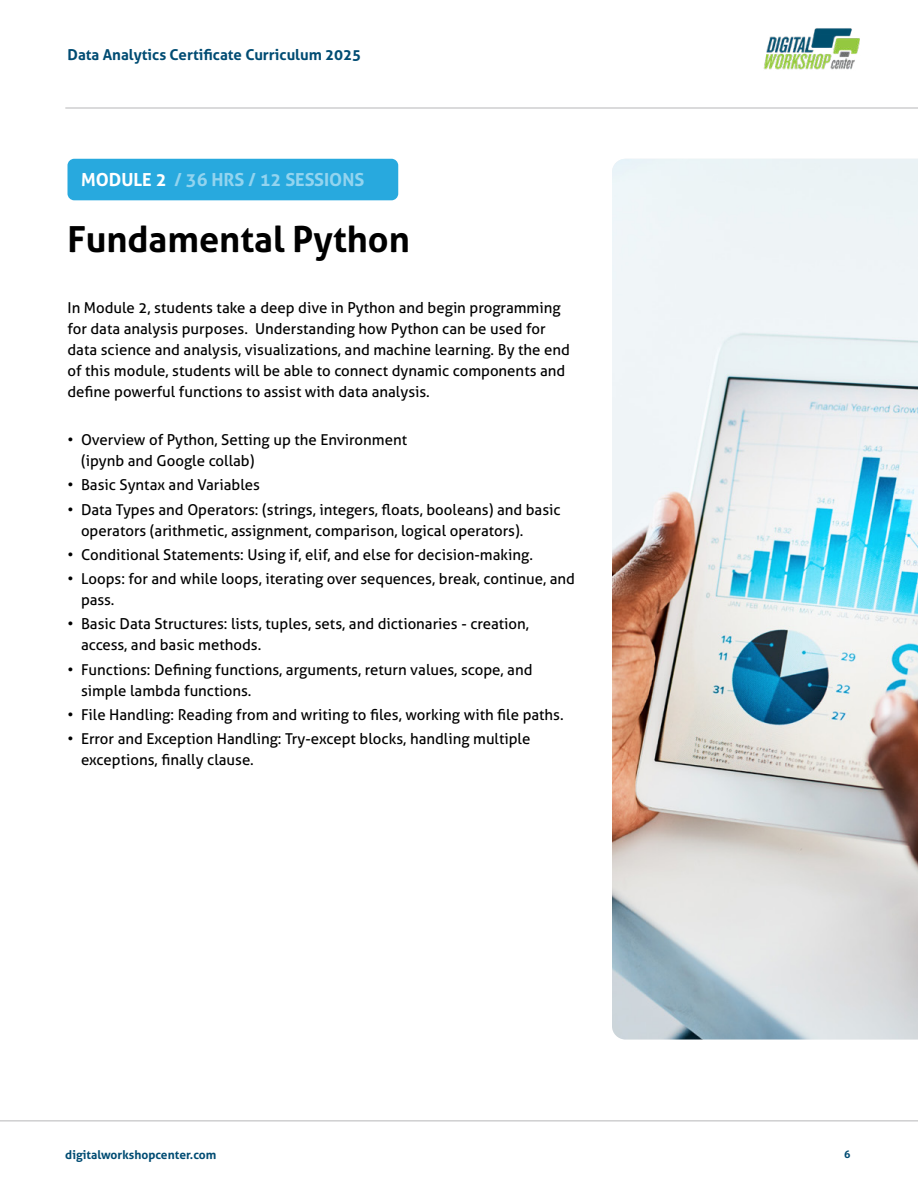
<style>
.page{position:relative;width:918px;height:1188px;background:#fff}
.page>*{position:absolute;margin:0;border:0;box-sizing:border-box;transform-origin:0 0}
.t1{font:700 36px "Aller";color:#000}
.t2{font:700 18px "Aller";color:#93d4ef}
.t3{font:15px/21px "Aller";color:#000}
.t4{font:700 15px "Aller";color:#014c73}
.t5{font:700 12px "Aller";color:#014c73}
.t6{font:700 10.5px "Aller";color:#014c73}
.s1{color:#fff}
</style>
<div class="page">
<img style="left:612px;top:159px;width:306px;height:881px">
<img style="left:763px;top:28px;width:97px;height:42px">
<hr style="left:0;top:1120px;width:918px;height:1px;background:#b7b7b8">
<hr style="left:65px;top:108px;width:853px;height:1px;background:#b7b7b8">
<div style="left:68px;top:159px;width:330px;height:41px;background:#28a9de;border-radius:7px"></div>
<p class="t4" style="left:68px;top:45px;width:295px">Data Analytics Certificate Curriculum 2025</p>
<p class="t2" style="left:81px;top:168px;width:285px"><span class="s1">MODULE 2</span> / 36 HRS / 12 SESSIONS</p>
<h1 class="t1" style="left:68px;top:217px;width:344px">Fundamental Python</h1>
<p class="t3" style="left:68px;top:298px;width:504px">In Module 2, students take a deep dive in Python and begin programming for data analysis purposes. Understanding how Python can be used for data science and analysis, visualizations, and machine learning. By the end of this module, students will be able to connect dynamic components and define powerful functions to assist with data analysis.</p>
<p class="t3" style="left:81px;top:430px;width:328px;text-indent:-14px">• Overview of Python, Setting up the Environment (ipynb and Google collab)</p>
<p class="t3" style="left:68px;top:476px;width:194px">• Basic Syntax and Variables</p>
<p class="t3" style="left:81px;top:500px;width:481px;text-indent:-14px">• Data Types and Operators: (strings, integers, floats, booleans) and basic operators (arithmetic, assignment, comparison, logical operators).</p>
<p class="t3" style="left:68px;top:545px;width:467px">• Conditional Statements: Using if, elif, and else for decision-making.</p>
<p class="t3" style="left:81px;top:569px;width:496px;text-indent:-14px">• Loops: for and while loops, iterating over sequences, break, continue, and pass.</p>
<p class="t3" style="left:81px;top:615px;width:450px;text-indent:-14px">• Basic Data Structures: lists, tuples, sets, and dictionaries - creation, access, and basic methods.</p>
<p class="t3" style="left:81px;top:660px;width:453px;text-indent:-14px">• Functions: Defining functions, arguments, return values, scope, and simple lambda functions.</p>
<p class="t3" style="left:68px;top:705px;width:498px">• File Handling: Reading from and writing to files, working with file paths.</p>
<p class="t3" style="left:81px;top:729px;width:451px;text-indent:-14px">• Error and Exception Handling: Try-except blocks, handling multiple exceptions, finally clause.</p>
<p class="t5" style="left:65px;top:1149px;width:153px">digitalworkshopcenter.com</p>
<p class="t6" style="left:844px;top:1150px;width:8px">6</p>
</div>
